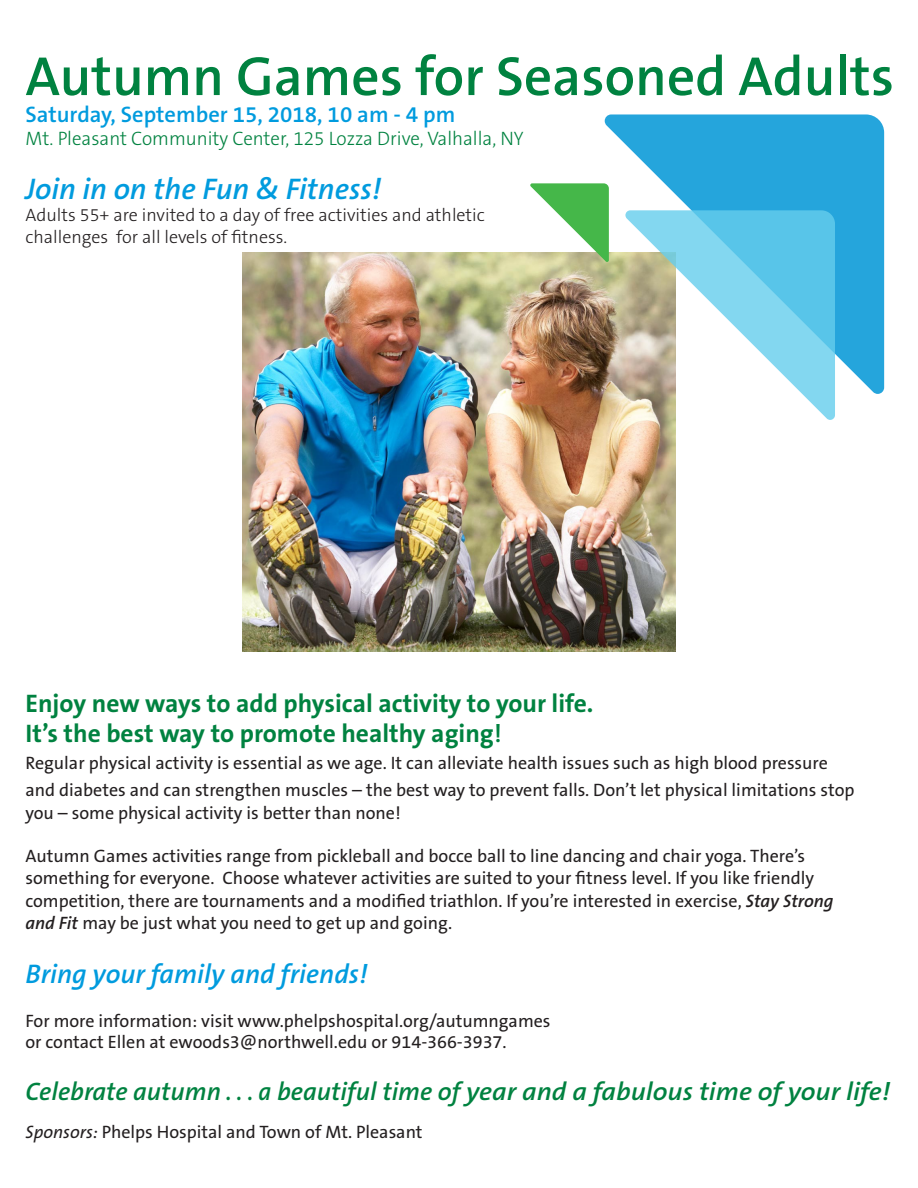
<style>
.page{position:relative;width:918px;height:1188px;background:#fff}
.page>*{position:absolute;margin:0;border:0;box-sizing:border-box;transform-origin:0 0}
.t1{font:600 55.5px "The Sans B W6";color:#008240}
.t2{font:italic 600 30px "The Sans B W6";color:#009bde}
.t3{font:italic 600 27px "The Sans B W6";color:#009bde}
.t4{font:700 25.5px "The Sans B W7";color:#008240}
.t5{font:italic 600 25.5px "The Sans B W6";color:#008240}
.t6{font:600 22.5px "The Sans B W6";color:#009bde}
.t7{font:300 19.5px "The Sans B W3";color:#008240}
.t8{font:18px "The Sans B W5 Plain";color:#231f20}
.t9{font:300 18px "The Sans B W3";color:#231f20}
.s1{font-family:"The Sans B W6";font-weight:600}
.s2{font-family:"The Sans B W6";font-weight:600;font-style:italic}
.s3{font-style:italic}
</style>
<div class="page">
<img style="left:243px;top:253px;width:433px;height:399px">
<svg style="left:605px;top:114px;width:279px;height:280px;background:#4eb2da"></svg>
<svg style="left:530px;top:183px;width:79px;height:79px"></svg>
<svg style="left:625px;top:210px;width:210px;height:210px"></svg>
<p class="t1" style="left:26px;top:41px;width:870px">Autumn Games for Seasoned Adults</p>
<p class="t6" style="left:26px;top:100px;width:431px">Saturday, September 15, 2018, 10 am - 4 pm</p>
<p class="t7" style="left:26px;top:126px;width:500px">Mt. Pleasant Community Center, 125 Lozza Drive, Valhalla, NY</p>
<p class="t2" style="left:26px;top:171px;width:357px">Join in on the Fun &amp; Fitness!</p>
<p class="t9" style="left:26px;top:203px;width:461px">Adults 55+ are invited to a day of free activities and athletic</p>
<p class="t9" style="left:26px;top:225px;width:263px">challenges for all levels of fitness.</p>
<p class="t4" style="left:26px;top:687px;width:569px">Enjoy new ways to add physical activity to your life.</p>
<p class="t4" style="left:26px;top:717px;width:478px">It’s the best way to promote healthy aging<span class="s1">!</span></p>
<p class="t8" style="left:26px;top:752px;width:804px">Regular physical activity is essential as we age. It can alleviate health issues such as high blood pressure</p>
<p class="t8" style="left:26px;top:779px;width:831px">and diabetes and can strengthen muscles – the best way to prevent falls. Don’t let physical limitations stop</p>
<p class="t8" style="left:26px;top:801px;width:377px">you – some physical activity is better than none!</p>
<p class="t8" style="left:26px;top:844px;width:781px">Autumn Games activities range from pickleball and bocce ball to line dancing and chair yoga. There’s</p>
<p class="t8" style="left:26px;top:867px;width:790px">something for everyone. Choose whatever activities are suited to your fitness level. If you like friendly</p>
<p class="t8" style="left:26px;top:889px;width:810px">competition, there are tournaments and a modified triathlon. If you’re interested in exercise, <span class="s2">Stay Strong</span></p>
<p class="t8" style="left:26px;top:912px;width:428px"><span class="s2">and Fit</span> may be just what you need to get up and going.</p>
<p class="t3" style="left:26px;top:958px;width:344px">Bring your family and friends!</p>
<p class="t8" style="left:26px;top:1009px;width:527px">For more information: visit www.phelpshospital.org/autumngames</p>
<p class="t8" style="left:26px;top:1031px;width:483px">or contact Ellen at ewoods3@northwell.edu or 914-366-3937.</p>
<p class="t5" style="left:26px;top:1076px;width:866px">Celebrate autumn . . . a beautiful time of year and a fabulous time of your life!</p>
<p class="t8" style="left:26px;top:1121px;width:399px"><span class="s3">Sponsors:</span> Phelps Hospital and Town of Mt. Pleasant</p>
</div>
